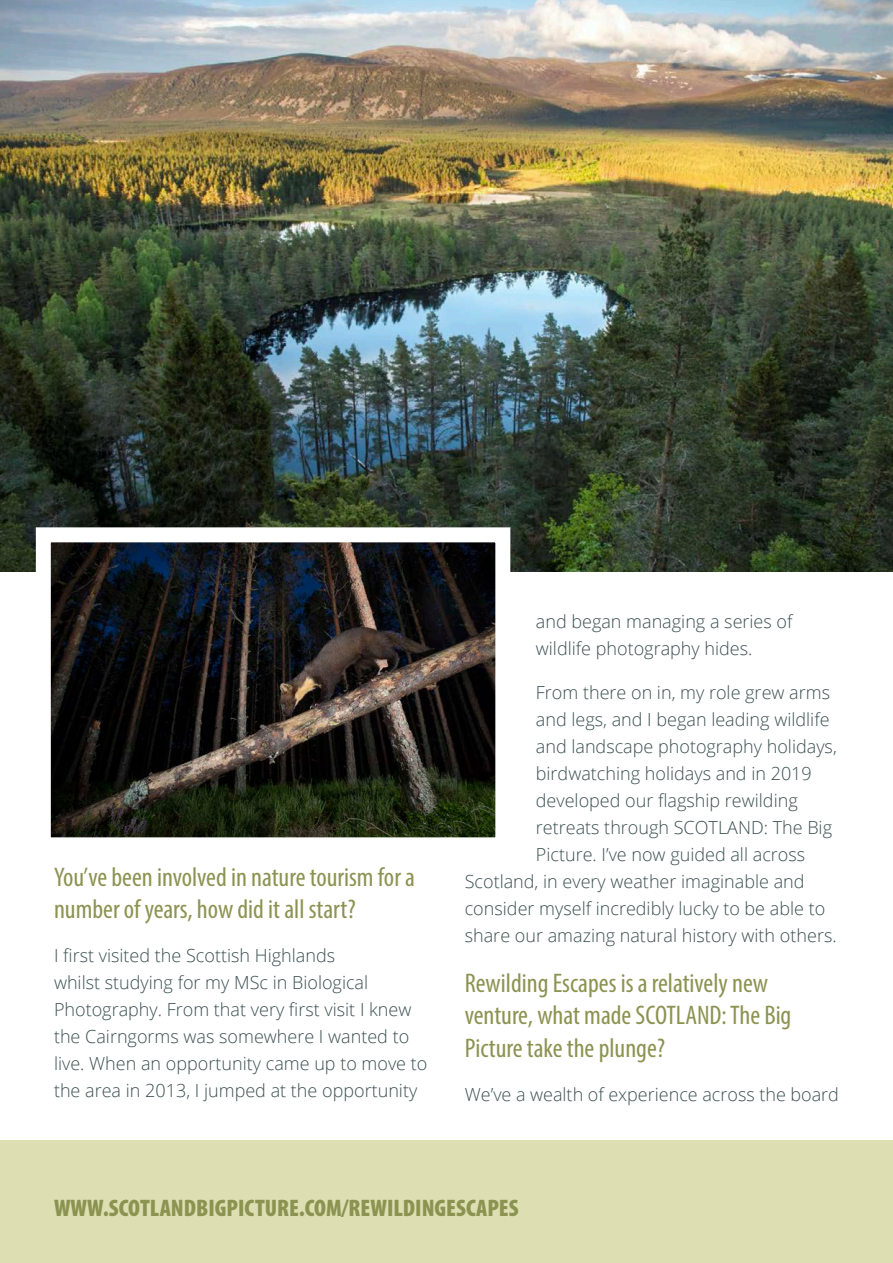
<style>
.page{position:relative;width:893px;height:1263px;background:#fff}
.page>*{position:absolute;margin:0;border:0;box-sizing:border-box;transform-origin:0 0}
.t1{font:condensed 27px/32.4px "Myriad Pro";color:#8c9351}
.t2{font:900 condensed 24px "Myriad Pro";color:#8c9351}
.t3{font:300 18px/27px "Open Sans";color:#3c4f4f}
</style>
<div class="page">
<div style="left:1px;top:1140px;width:892px;height:122px;background:#dddeb2"></div>
<img style="left:0;top:0;width:893px;height:572px">
<img style="left:52px;top:543px;width:442px;height:293px">
<div style="left:36px;top:527px;width:474px;height:325px;border:15px solid #fff"></div>
<p class="t1" style="left:54px;top:860px;width:363px">You’ve been involved in nature tourism for a number of years, how did it all start?</p>
<p class="t3" style="left:54px;top:942px;width:375px">I first visited the Scottish Highlands<br>whilst studying for my MSc in Biological Photography. From that very first visit I knew the Cairngorms was somewhere I wanted to live. When an opportunity came up to move to the area in 2013, I jumped at the opportunity</p>
<p class="t3" style="left:536px;top:608px;width:258px">and began managing a series of wildlife photography hides.</p>
<p class="t3" style="left:536px;top:679px;width:296px">From there on in, my role grew arms</p>
<p class="t3" style="left:536px;top:706px;width:295px">and legs, and I began leading wildlife</p>
<p class="t3" style="left:536px;top:733px;width:302px">and landscape photography holidays,</p>
<p class="t3" style="left:536px;top:760px;width:277px">birdwatching holidays and in 2019</p>
<p class="t3" style="left:536px;top:787px;width:263px">developed our flagship rewilding</p>
<p class="t3" style="left:536px;top:814px;width:298px">retreats through SCOTLAND: The Big</p>
<p class="t3" style="left:536px;top:841px;width:271px">Picture. I’ve now guided all across</p>
<p class="t3" style="left:465px;top:868px;width:341px">Scotland, in every weather imaginable and</p>
<p class="t3" style="left:465px;top:895px;width:362px">consider myself incredibly lucky to be able to</p>
<p class="t3" style="left:465px;top:922px;width:373px">share our amazing natural history with others.</p>
<p class="t1" style="left:465px;top:966px;width:328px">Rewilding Escapes is a relatively new venture, what made SCOTLAND: The Big<br>Picture take the plunge?</p>
<p class="t3" style="left:465px;top:1080px;width:376px">We’ve a wealth of experience across the board</p>
<p class="t2" style="left:54px;top:1192px;width:466px">WWW.SCOTLANDBIGPICTURE.COM/REWILDINGESCAPES</p>
</div>
